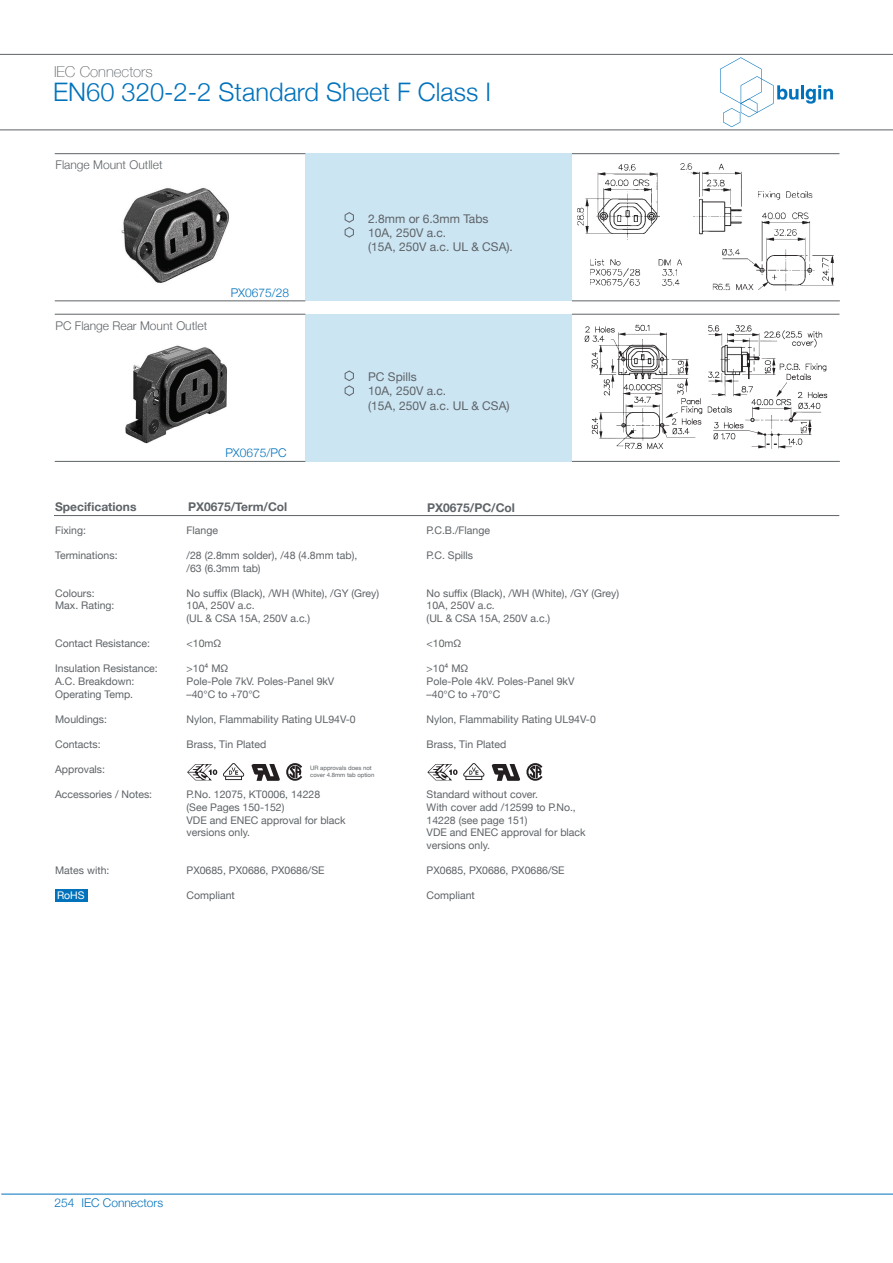
<style>
.page{position:relative;width:893px;height:1263px;background:#fff}
.page>*{position:absolute;margin:0;border:0;box-sizing:border-box;transform-origin:0 0}
.t1{font:300 25.5px "Helvetica Neue";color:#0072bc}
.t2{font:100 15px "Helvetica Neue";color:#5e6367}
.t3{font:12px "Helvetica Neue";color:#5e6367}
.t4{font:700 12px "Helvetica Neue";color:#5e6367}
.t5{font:300 12px "Helvetica Neue";color:#5e6367}
.t6{font:300 12px "Helvetica Neue";color:#0072bc}
.t7{font:10.5px "Helvetica Neue";color:#5e6367}
.t8{font:10.5px "Helvetica Neue";color:#fff}
.t9{font:6px "Helvetica Neue";color:#5e6367}
</style>
<div class="page">
<svg style="left:720px;top:57px;width:78px;height:70px"></svg>
<hr style="left:801px;top:85px;width:3px;height:14px;background:#0072bc">
<svg style="left:806px;top:85px;width:27px;height:19px"></svg>
<img style="left:67px;top:313px;width:188px;height:148px">
<img style="left:81px;top:187px;width:185px;height:115px">
<hr style="left:0;top:54px;width:893px;height:1px;background:#5e6367">
<hr style="left:0;top:129px;width:893px;height:1px;background:#5e6367">
<div style="left:305px;top:153px;width:267px;height:148px;background:#cce5f3"></div>
<div style="left:305px;top:314px;width:267px;height:148px;background:#cce5f3"></div>
<hr style="left:572px;top:153px;width:267px;height:1px;background:#5e6367">
<hr style="left:572px;top:314px;width:267px;height:1px;background:#5e6367">
<hr style="left:55px;top:300px;width:250px;height:1px;background:#5e6367">
<hr style="left:55px;top:461px;width:250px;height:1px;background:#5e6367">
<hr style="left:572px;top:300px;width:268px;height:1px;background:#5e6367">
<hr style="left:572px;top:461px;width:268px;height:1px;background:#5e6367">
<hr style="left:55px;top:153px;width:250px;height:1px;background:#5e6367">
<hr style="left:55px;top:314px;width:250px;height:1px;background:#5e6367">
<svg style="left:344px;top:212px;width:10px;height:26px"></svg>
<svg style="left:344px;top:370px;width:10px;height:26px"></svg>
<div style="left:55px;top:889px;width:32px;height:12px;background:#0072bc"></div>
<hr style="left:54px;top:515px;width:785px;height:1px;background:#5e6367">
<img style="left:584px;top:324px;width:244px;height:125px">
<svg style="left:187px;top:764px;width:30px;height:17px"></svg>
<hr style="left:225px;top:776px;width:17px;height:4px;background:#3d3a3b">
<svg style="left:223px;top:763px;width:21px;height:16px"></svg>
<svg style="left:427px;top:763px;width:58px;height:18px"></svg>
<svg style="left:251px;top:763px;width:51px;height:18px"></svg>
<svg style="left:492px;top:763px;width:51px;height:18px"></svg>
<img style="left:577px;top:163px;width:257px;height:128px">
<hr style="left:1px;top:1194px;width:892px;height:1px;background:#0072bc">
<p class="t2" style="left:54px;top:60px;width:100px">IEC Connectors</p>
<p class="t1" style="left:53px;top:72px;width:439px">EN60 320-2-2 Standard Sheet F Class I</p>
<p class="t5" style="left:56px;top:155px;width:108px">Flange Mount Outllet</p>
<p class="t5" style="left:56px;top:316px;width:153px">PC Flange Rear Mount Outlet</p>
<p class="t6" style="left:231px;top:283px;width:60px">PX0675/28</p>
<p class="t6" style="left:225px;top:443px;width:63px">PX0675/PC</p>
<p class="t3" style="left:368px;top:210px;width:122px">2.8mm or 6.3mm Tabs</p>
<p class="t3" style="left:368px;top:224px;width:80px">10A, 250V a.c.</p>
<p class="t3" style="left:368px;top:238px;width:146px">(15A, 250V a.c. UL &amp; CSA).</p>
<p class="t3" style="left:368px;top:368px;width:50px">PC Spills</p>
<p class="t3" style="left:368px;top:382px;width:80px">10A, 250V a.c.</p>
<p class="t3" style="left:368px;top:397px;width:143px">(15A, 250V a.c. UL &amp; CSA)</p>
<p class="t4" style="left:55px;top:497px;width:83px">Specifications</p>
<p class="t7" style="left:55px;top:522px;width:32px">Fixing:</p>
<p class="t7" style="left:55px;top:548px;width:64px">Terminations:</p>
<p class="t7" style="left:55px;top:585px;width:41px">Colours:</p>
<p class="t7" style="left:55px;top:598px;width:61px">Max. Rating:</p>
<p class="t7" style="left:55px;top:636px;width:96px">Contact Resistance:</p>
<p class="t7" style="left:55px;top:661px;width:104px">Insulation Resistance:</p>
<p class="t7" style="left:55px;top:674px;width:81px">A.C. Breakdown:</p>
<p class="t7" style="left:55px;top:686px;width:80px">Operating Temp.</p>
<p class="t7" style="left:55px;top:711px;width:53px">Mouldings:</p>
<p class="t7" style="left:55px;top:737px;width:47px">Contacts:</p>
<p class="t7" style="left:55px;top:762px;width:51px">Approvals:</p>
<p class="t7" style="left:55px;top:787px;width:99px">Accessories / Notes:</p>
<p class="t7" style="left:55px;top:863px;width:56px">Mates with:</p>
<p class="t8" style="left:57px;top:888px;width:29px">RoHS</p>
<p class="t4" style="left:188px;top:497px;width:101px">PX0675/Term/Col</p>
<p class="t4" style="left:427px;top:498px;width:89px">PX0675/PC/Col</p>
<p class="t7" style="left:427px;top:522px;width:65px">P.C.B./Flange</p>
<p class="t7" style="left:427px;top:548px;width:48px">P.C. Spills</p>
<p class="t7" style="left:427px;top:585px;width:194px">No suffix (Black), /WH (White), /GY (Grey)</p>
<p class="t7" style="left:427px;top:598px;width:70px">10A, 250V a.c.</p>
<p class="t7" style="left:427px;top:611px;width:125px">(UL &amp; CSA 15A, 250V a.c.)</p>
<p class="t7" style="left:427px;top:636px;width:36px">&lt;10mΩ</p>
<p class="t7" style="left:427px;top:661px;width:43px">&gt;10⁴ MΩ</p>
<p class="t7" style="left:427px;top:674px;width:149px">Pole-Pole 4kV. Poles-Panel 9kV</p>
<p class="t7" style="left:427px;top:686px;width:75px">–40°C to +70°C</p>
<p class="t7" style="left:427px;top:711px;width:171px">Nylon, Flammability Rating UL94V-0</p>
<p class="t7" style="left:427px;top:737px;width:81px">Brass, Tin Plated</p>
<p class="t7" style="left:187px;top:522px;width:33px">Flange</p>
<p class="t7" style="left:187px;top:548px;width:172px">/28 (2.8mm solder), /48 (4.8mm tab),</p>
<p class="t7" style="left:187px;top:560px;width:76px">/63 (6.3mm tab)</p>
<p class="t7" style="left:187px;top:585px;width:194px">No suffix (Black), /WH (White), /GY (Grey)</p>
<p class="t7" style="left:187px;top:598px;width:70px">10A, 250V a.c.</p>
<p class="t7" style="left:187px;top:611px;width:125px">(UL &amp; CSA 15A, 250V a.c.)</p>
<p class="t7" style="left:187px;top:636px;width:36px">&lt;10mΩ</p>
<p class="t7" style="left:187px;top:661px;width:43px">&gt;10⁴ MΩ</p>
<p class="t7" style="left:187px;top:674px;width:149px">Pole-Pole 7kV. Poles-Panel 9kV</p>
<p class="t7" style="left:187px;top:686px;width:75px">–40°C to +70°C</p>
<p class="t7" style="left:187px;top:711px;width:171px">Nylon, Flammability Rating UL94V-0</p>
<p class="t7" style="left:187px;top:737px;width:81px">Brass, Tin Plated</p>
<p class="t9" style="left:310px;top:764px;width:63px">UR approvals does not</p>
<p class="t9" style="left:310px;top:771px;width:66px">cover 4.8mm tab option</p>
<p class="t7" style="left:187px;top:787px;width:135px">P.No. 12075, KT0006, 14228</p>
<p class="t7" style="left:187px;top:800px;width:99px">(See Pages 150-152)</p>
<p class="t7" style="left:187px;top:812px;width:161px">VDE and ENEC approval for black</p>
<p class="t7" style="left:187px;top:825px;width:65px">versions only.</p>
<p class="t7" style="left:187px;top:863px;width:140px">PX0685, PX0686, PX0686/SE</p>
<p class="t7" style="left:187px;top:888px;width:50px">Compliant</p>
<p class="t7" style="left:427px;top:787px;width:113px">Standard without cover.</p>
<p class="t7" style="left:427px;top:800px;width:151px">With cover add /12599 to P.No.,</p>
<p class="t7" style="left:427px;top:812px;width:102px">14228 (see page 151)</p>
<p class="t7" style="left:427px;top:825px;width:161px">VDE and ENEC approval for black</p>
<p class="t7" style="left:427px;top:837px;width:65px">versions only.</p>
<p class="t7" style="left:427px;top:863px;width:140px">PX0685, PX0686, PX0686/SE</p>
<p class="t7" style="left:427px;top:888px;width:50px">Compliant</p>
<p class="t6" style="left:55px;top:1193px;width:110px">254 IEC Connectors</p>
</div>
